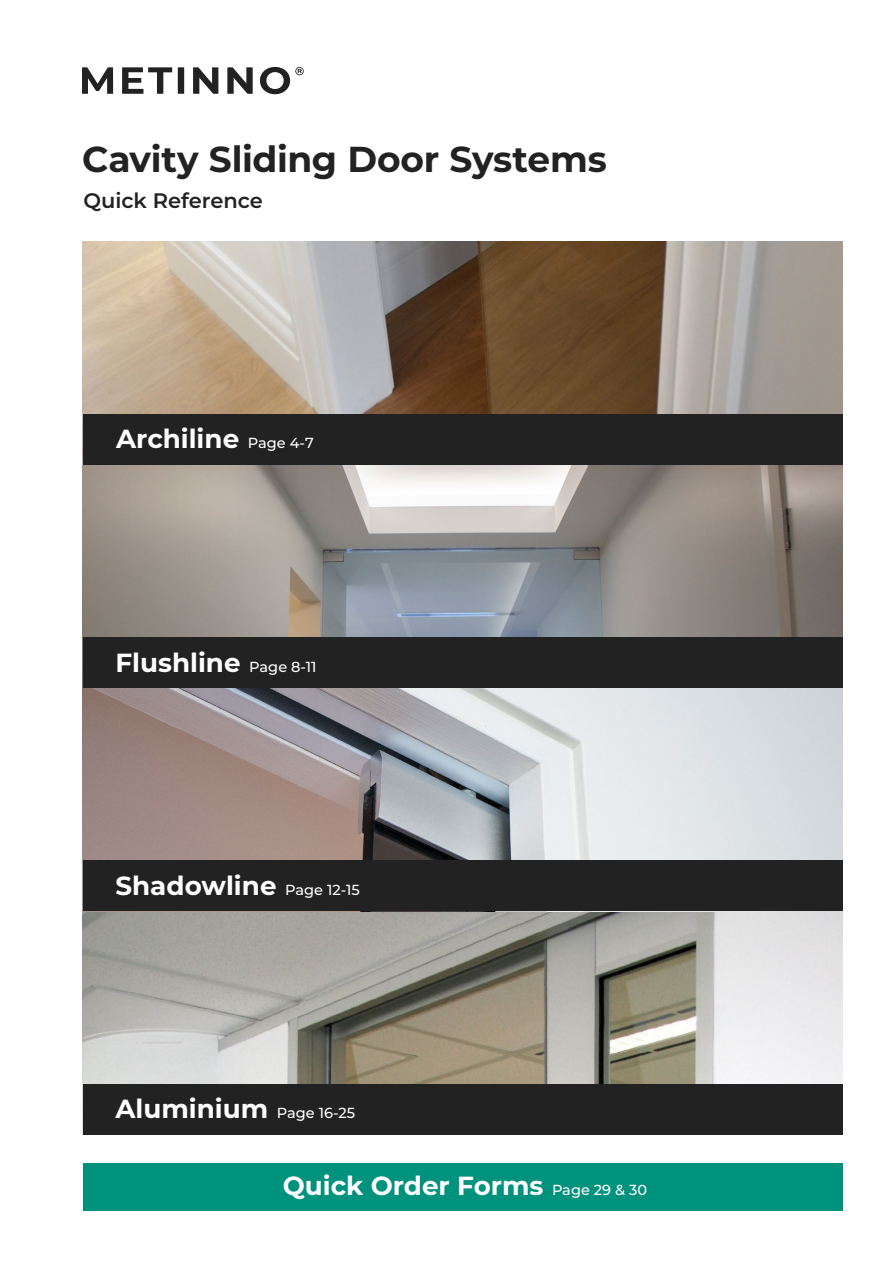
<style>
.page{position:relative;width:893px;height:1263px;background:#fff}
.page>*{position:absolute;margin:0;border:0;box-sizing:border-box;transform-origin:0 0}
.t1{font:700 36px "Montserrat";letter-spacing:-.01em;color:#222223}
.t2{font:700 26.25px "Montserrat";color:#fff}
.t3{font:600 21px "Montserrat";color:#222223}
.s1{font-weight:500;font-size:14.55px}
</style>
<div class="page">
<svg style="left:82px;top:67px;width:222px;height:27px"></svg>
<img style="left:83px;top:241px;width:760px;height:843px">
<div style="left:83px;top:1084px;width:760px;height:50px;background:#222223"></div>
<div style="left:83px;top:861px;width:760px;height:50px;background:#222223"></div>
<div style="left:83px;top:637px;width:760px;height:51px;background:#222223"></div>
<div style="left:83px;top:414px;width:760px;height:50px;background:#222223"></div>
<div style="left:83px;top:1163px;width:760px;height:47px;background:#00927c"></div>
<h1 class="t1" style="left:82px;top:144px;width:526px">Cavity Sliding Door Systems</h1>
<p class="t3" style="left:83px;top:192px;width:181px">Quick Reference</p>
<p class="t2" style="left:116px;top:424px;width:199px">Archiline <span class="s1">Page 4-7</span></p>
<p class="t2" style="left:115px;top:647px;width:203px">Flushline <span class="s1">Page 8-11</span></p>
<p class="t2" style="left:115px;top:870px;width:246px">Shadowline <span class="s1">Page 12-15</span></p>
<p class="t2" style="left:115px;top:1094px;width:241px">Aluminium <span class="s1">Page 16-25</span></p>
<p class="t2" style="left:283px;top:1174px;width:366px">Quick Order Forms <span class="s1">Page 29 &amp; 30</span></p>
</div>
